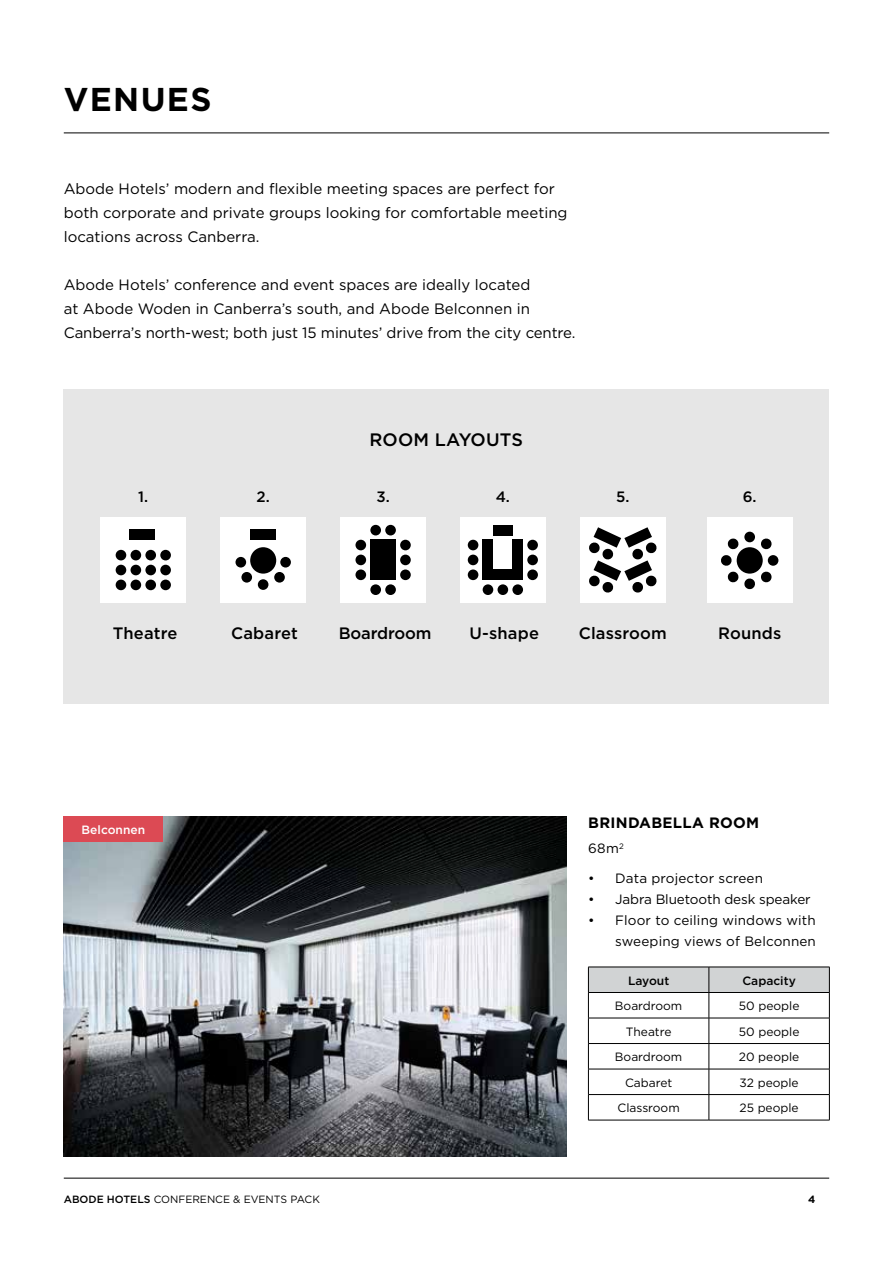
<style>
.page{position:relative;width:893px;height:1263px;background:#fff}
.page>*{position:absolute;margin:0;border:0;box-sizing:border-box;transform-origin:0 0}
.t1{font:700 33px "Gotham";letter-spacing:.04em;color:#000}
.t2{font:500 18px "Gotham";letter-spacing:.01em;color:#000}
.t3{font:500 16.5px "Gotham";letter-spacing:.01em;color:#000}
.t4{font:500 16.5px "Gotham";letter-spacing:-.01em;color:#000}
.t5{font:15px/24px "Gotham";color:#000}
.t6{font:700 15px "Gotham";letter-spacing:.02em;color:#000}
.t7{font:500 15px "Gotham";color:#000}
.t8{font:13.5px/21px "Gotham";letter-spacing:.01em;color:#000;text-align:right}
.t9{font:13.5px "Gotham";letter-spacing:-.01em;color:#000}
.t10{font:12px "Gotham";color:#000}
.t11{font:500 12px "Gotham";color:#000}
.t12{font:500 12px "Gotham";color:#fff}
.t13{font:10.5px "Gotham";color:#000}
.t14{font:700 10.5px "Gotham";color:#000}
.s1{font-weight:500}
</style>
<div class="page">
<hr style="left:64px;top:1178px;width:765px;height:1px;background:#000">
<div style="left:64px;top:390px;width:765px;height:314px;background:#e6e6e6"></div>
<img style="left:64px;top:816px;width:503px;height:341px">
<svg style="left:588px;top:967px;width:242px;height:153px"></svg>
<hr style="left:588px;top:1120px;width:121px;height:1px;background:#000">
<hr style="left:709px;top:1120px;width:121px;height:1px;background:#000">
<div style="left:341px;top:517px;width:85px;height:85px;background:#fff"></div>
<div style="left:221px;top:517px;width:85px;height:85px;background:#fff"></div>
<div style="left:460px;top:517px;width:85px;height:85px;background:#fff"></div>
<div style="left:580px;top:517px;width:85px;height:85px;background:#fff"></div>
<div style="left:101px;top:517px;width:85px;height:85px;background:#fff"></div>
<div style="left:370px;top:540px;width:26px;height:40px;background:#000"></div>
<div style="left:355px;top:540px;width:11px;height:10px;background:#000;border-radius:50%"></div>
<div style="left:355px;top:555px;width:11px;height:10px;background:#000;border-radius:50%"></div>
<div style="left:355px;top:569px;width:11px;height:11px;background:#000;border-radius:50%"></div>
<div style="left:370px;top:525px;width:11px;height:10px;background:#000;border-radius:50%"></div>
<div style="left:370px;top:584px;width:11px;height:11px;background:#000;border-radius:50%"></div>
<div style="left:385px;top:525px;width:11px;height:10px;background:#000;border-radius:50%"></div>
<div style="left:385px;top:584px;width:11px;height:11px;background:#000;border-radius:50%"></div>
<div style="left:400px;top:540px;width:11px;height:10px;background:#000;border-radius:50%"></div>
<div style="left:400px;top:555px;width:11px;height:10px;background:#000;border-radius:50%"></div>
<div style="left:400px;top:569px;width:11px;height:11px;background:#000;border-radius:50%"></div>
<svg style="left:589px;top:527px;width:68px;height:66px"></svg>
<div style="left:468px;top:540px;width:10px;height:10px;background:#000;border-radius:50%"></div>
<div style="left:468px;top:555px;width:10px;height:10px;background:#000;border-radius:50%"></div>
<div style="left:468px;top:569px;width:10px;height:11px;background:#000;border-radius:50%"></div>
<div style="left:483px;top:584px;width:10px;height:11px;background:#000;border-radius:50%"></div>
<div style="left:497px;top:584px;width:11px;height:11px;background:#000;border-radius:50%"></div>
<div style="left:512px;top:584px;width:11px;height:11px;background:#000;border-radius:50%"></div>
<div style="left:527px;top:540px;width:11px;height:10px;background:#000;border-radius:50%"></div>
<div style="left:527px;top:555px;width:11px;height:10px;background:#000;border-radius:50%"></div>
<div style="left:527px;top:569px;width:11px;height:11px;background:#000;border-radius:50%"></div>
<div style="left:483px;top:540px;width:10px;height:40px;background:#000"></div>
<div style="left:512px;top:540px;width:11px;height:40px;background:#000"></div>
<div style="left:483px;top:569px;width:40px;height:11px;background:#000"></div>
<div style="left:493px;top:525px;width:19px;height:10px;background:#000"></div>
<div style="left:116px;top:550px;width:10px;height:10px;background:#000;border-radius:50%"></div>
<div style="left:116px;top:565px;width:10px;height:10px;background:#000;border-radius:50%"></div>
<div style="left:116px;top:580px;width:10px;height:10px;background:#000;border-radius:50%"></div>
<div style="left:131px;top:550px;width:10px;height:10px;background:#000;border-radius:50%"></div>
<div style="left:131px;top:565px;width:10px;height:10px;background:#000;border-radius:50%"></div>
<div style="left:131px;top:580px;width:10px;height:10px;background:#000;border-radius:50%"></div>
<div style="left:145px;top:550px;width:11px;height:10px;background:#000;border-radius:50%"></div>
<div style="left:145px;top:565px;width:11px;height:10px;background:#000;border-radius:50%"></div>
<div style="left:145px;top:580px;width:11px;height:10px;background:#000;border-radius:50%"></div>
<div style="left:160px;top:550px;width:11px;height:10px;background:#000;border-radius:50%"></div>
<div style="left:160px;top:565px;width:11px;height:10px;background:#000;border-radius:50%"></div>
<div style="left:160px;top:580px;width:11px;height:10px;background:#000;border-radius:50%"></div>
<div style="left:129px;top:530px;width:26px;height:10px;background:#000"></div>
<div style="left:250px;top:530px;width:26px;height:10px;background:#000"></div>
<div style="left:241px;top:572px;width:11px;height:11px;background:#000;border-radius:50%"></div>
<div style="left:235px;top:557px;width:11px;height:10px;background:#000;border-radius:50%"></div>
<div style="left:280px;top:557px;width:11px;height:10px;background:#000;border-radius:50%"></div>
<div style="left:258px;top:579px;width:10px;height:11px;background:#000;border-radius:50%"></div>
<div style="left:274px;top:572px;width:11px;height:11px;background:#000;border-radius:50%"></div>
<div style="left:707px;top:517px;width:85px;height:85px;background:#fff"></div>
<hr style="left:64px;top:133px;width:765px;height:1px;background:#000">
<div style="left:744px;top:532px;width:11px;height:10px;background:#000;border-radius:50%"></div>
<div style="left:768px;top:555px;width:10px;height:11px;background:#000;border-radius:50%"></div>
<svg style="left:721px;top:538px;width:51px;height:52px"></svg>
<div style="left:250px;top:547px;width:26px;height:27px;background:#000;border-radius:50%"></div>
<div style="left:64px;top:816px;width:99px;height:26px;background:#dc4a54"></div>
<h1 class="t1" style="left:64px;top:78px;width:149px">VENUES</h1>
<p class="t5" style="left:64px;top:176px;width:505px">Abode Hotels’ modern and flexible meeting spaces are perfect for both corporate and private groups looking for comfortable meeting locations across Canberra.</p>
<p class="t5" style="left:64px;top:272px;width:513px">Abode Hotels’ conference and event spaces are ideally located<br>at Abode Woden in Canberra’s south, and Abode Belconnen in<br>Canberra’s north-west; both just 15 minutes’ drive from the city centre.</p>
<p class="t2" style="left:369px;top:428px;width:155px">ROOM LAYOUTS</p>
<p class="t7" style="left:138px;top:487px;width:11px">1.</p>
<p class="t7" style="left:257px;top:487px;width:15px">2.</p>
<p class="t7" style="left:376px;top:487px;width:15px">3.</p>
<p class="t7" style="left:496px;top:487px;width:16px">4.</p>
<p class="t7" style="left:616px;top:487px;width:15px">5.</p>
<p class="t3" style="left:113px;top:622px;width:66px">Theatre</p>
<p class="t3" style="left:231px;top:622px;width:68px">Cabaret</p>
<p class="t4" style="left:339px;top:622px;width:94px">Boardroom</p>
<p class="t3" style="left:470px;top:622px;width:71px">U-shape</p>
<p class="t3" style="left:579px;top:622px;width:90px">Classroom</p>
<p class="t7" style="left:743px;top:487px;width:15px">6.</p>
<p class="t3" style="left:718px;top:622px;width:65px">Rounds</p>
<p class="t12" style="left:82px;top:822px;width:65px">Belconnen</p>
<p class="t6" style="left:588px;top:813px;width:173px">BRINDABELLA ROOM</p>
<p class="t8" style="left:588px;top:837px;width:37px">68m<sup>2</sup></p>
<p class="t8" style="left:588px;top:867px;width:176px">• Data projector screen</p>
<p class="t9" style="left:588px;top:890px;width:224px">• Jabra Bluetooth desk speaker</p>
<p class="t8" style="left:588px;top:909px;width:229px">• Floor to ceiling windows with sweeping views of Belconnen</p>
<p class="t11" style="left:628px;top:972px;width:43px">Layout</p>
<p class="t11" style="left:742px;top:972px;width:55px">Capacity</p>
<p class="t10" style="left:615px;top:998px;width:69px">Boardroom</p>
<p class="t10" style="left:739px;top:998px;width:62px">50 people</p>
<p class="t10" style="left:626px;top:1024px;width:47px">Theatre</p>
<p class="t10" style="left:739px;top:1024px;width:62px">50 people</p>
<p class="t10" style="left:615px;top:1049px;width:69px">Boardroom</p>
<p class="t10" style="left:739px;top:1049px;width:62px">20 people</p>
<p class="t10" style="left:625px;top:1075px;width:49px">Cabaret</p>
<p class="t10" style="left:739px;top:1075px;width:61px">32 people</p>
<p class="t10" style="left:617px;top:1100px;width:64px">Classroom</p>
<p class="t10" style="left:739px;top:1100px;width:61px">25 people</p>
<p class="t13" style="left:64px;top:1193px;width:258px"><span class="s1">ABODE HOTELS</span> CONFERENCE &amp; EVENTS PACK</p>
<p class="t14" style="left:808px;top:1193px;width:9px">4</p>
</div>
